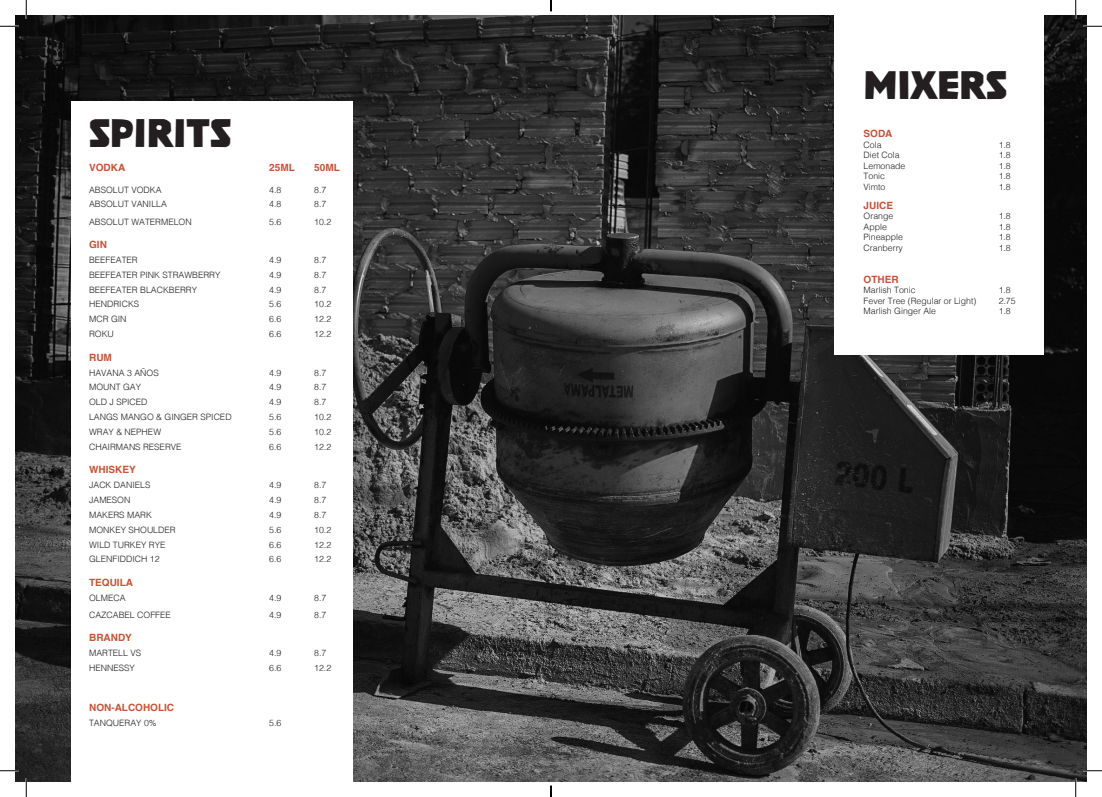
<style>
.page{position:relative;width:1102px;height:797px;background:#fff}
.page>*{position:absolute;margin:0;border:0;box-sizing:border-box;transform-origin:0 0}
.Menu_Section{font:500 45px "Poleno";color:#231f20}
.Menu_Section-2{font:700 10px "Helvetica";color:#c75235}
.Menu_item{font:300 8.75px "Helvetica";color:#231f20}
.Menu_Section-3{font:300 8.75px "Helvetica";color:#231f20}
</style>
<div class="page">
<img style="left:16px;top:16px;width:1070px;height:765px">
<div style="left:71px;top:101px;width:281px;height:680px;background:#fff"></div>
<div style="left:834px;top:16px;width:209px;height:339px;background:#fff"></div>
<svg style="left:0;top:25px;width:19px;height:2px"></svg>
<svg style="left:1083px;top:25px;width:18px;height:2px"></svg>
<svg style="left:0;top:770px;width:19px;height:1px"></svg>
<svg style="left:1083px;top:770px;width:18px;height:1px"></svg>
<svg style="left:25px;top:0;width:2px;height:19px"></svg>
<svg style="left:25px;top:778px;width:2px;height:19px"></svg>
<svg style="left:1074px;top:0;width:2px;height:19px"></svg>
<svg style="left:1074px;top:778px;width:2px;height:19px"></svg>
<svg style="left:550px;top:785px;width:1px;height:12px"></svg>
<p class="Menu_Section" style="left:89px;top:109px;width:144px">SPIRITS</p>
<p class="Menu_Section-2" style="left:89px;top:161px;width:38px">VODKA</p>
<p class="Menu_Section-2" style="left:269px;top:161px;width:27px">25ML</p>
<p class="Menu_Section-2" style="left:314px;top:161px;width:27px">50ML</p>
<p class="Menu_Section-3" style="left:89px;top:182px;width:74px">ABSOLUT VODKA</p>
<p class="Menu_Section-3" style="left:269px;top:182px;width:14px">4.8</p>
<p class="Menu_Section-3" style="left:314px;top:182px;width:14px">8.7</p>
<p class="Menu_item" style="left:89px;top:197px;width:79px">ABSOLUT VANILLA</p>
<p class="Menu_item" style="left:269px;top:197px;width:14px">4.8</p>
<p class="Menu_item" style="left:314px;top:197px;width:14px">8.7</p>
<p class="Menu_item" style="left:89px;top:214px;width:104px">ABSOLUT WATERMELON</p>
<p class="Menu_item" style="left:269px;top:214px;width:14px">5.6</p>
<p class="Menu_item" style="left:314px;top:214px;width:19px">10.2</p>
<p class="Menu_Section-2" style="left:89px;top:238px;width:19px">GIN</p>
<p class="Menu_item" style="left:89px;top:252px;width:50px">BEEFEATER</p>
<p class="Menu_item" style="left:269px;top:252px;width:14px">4.9</p>
<p class="Menu_item" style="left:314px;top:252px;width:14px">8.7</p>
<p class="Menu_item" style="left:89px;top:267px;width:133px">BEEFEATER PINK STRAWBERRY</p>
<p class="Menu_item" style="left:269px;top:267px;width:14px">4.9</p>
<p class="Menu_item" style="left:314px;top:267px;width:14px">8.7</p>
<p class="Menu_item" style="left:89px;top:282px;width:109px">BEEFEATER BLACKBERRY</p>
<p class="Menu_item" style="left:269px;top:282px;width:14px">4.9</p>
<p class="Menu_item" style="left:314px;top:282px;width:14px">8.7</p>
<p class="Menu_item" style="left:89px;top:297px;width:52px">HENDRICKS</p>
<p class="Menu_item" style="left:269px;top:297px;width:14px">5.6</p>
<p class="Menu_item" style="left:314px;top:297px;width:19px">10.2</p>
<p class="Menu_item" style="left:89px;top:312px;width:39px">MCR GIN</p>
<p class="Menu_item" style="left:269px;top:312px;width:14px">6.6</p>
<p class="Menu_item" style="left:314px;top:312px;width:19px">12.2</p>
<p class="Menu_item" style="left:89px;top:326px;width:26px">ROKU</p>
<p class="Menu_item" style="left:269px;top:326px;width:14px">6.6</p>
<p class="Menu_item" style="left:314px;top:326px;width:19px">12.2</p>
<p class="Menu_Section-2" style="left:89px;top:351px;width:24px">RUM</p>
<p class="Menu_item" style="left:89px;top:365px;width:71px">HAVANA 3 AÑOS</p>
<p class="Menu_item" style="left:269px;top:365px;width:14px">4.9</p>
<p class="Menu_item" style="left:314px;top:365px;width:14px">8.7</p>
<p class="Menu_item" style="left:89px;top:380px;width:54px">MOUNT GAY</p>
<p class="Menu_item" style="left:269px;top:380px;width:14px">4.9</p>
<p class="Menu_item" style="left:314px;top:380px;width:14px">8.7</p>
<p class="Menu_item" style="left:89px;top:394px;width:60px">OLD J SPICED</p>
<p class="Menu_item" style="left:269px;top:394px;width:14px">4.9</p>
<p class="Menu_item" style="left:314px;top:394px;width:14px">8.7</p>
<p class="Menu_item" style="left:89px;top:409px;width:144px">LANGS MANGO &amp; GINGER SPICED</p>
<p class="Menu_item" style="left:269px;top:409px;width:14px">5.6</p>
<p class="Menu_item" style="left:314px;top:409px;width:19px">10.2</p>
<p class="Menu_item" style="left:89px;top:424px;width:73px">WRAY &amp; NEPHEW</p>
<p class="Menu_item" style="left:269px;top:424px;width:14px">5.6</p>
<p class="Menu_item" style="left:314px;top:424px;width:19px">10.2</p>
<p class="Menu_item" style="left:89px;top:439px;width:94px">CHAIRMANS RESERVE</p>
<p class="Menu_item" style="left:269px;top:439px;width:14px">6.6</p>
<p class="Menu_item" style="left:314px;top:439px;width:19px">12.2</p>
<p class="Menu_Section-2" style="left:89px;top:463px;width:48px">WHISKEY</p>
<p class="Menu_item" style="left:89px;top:477px;width:63px">JACK DANIELS</p>
<p class="Menu_item" style="left:269px;top:477px;width:14px">4.9</p>
<p class="Menu_item" style="left:314px;top:477px;width:14px">8.7</p>
<p class="Menu_item" style="left:89px;top:492px;width:43px">JAMESON</p>
<p class="Menu_item" style="left:269px;top:492px;width:14px">4.9</p>
<p class="Menu_item" style="left:314px;top:492px;width:14px">8.7</p>
<p class="Menu_item" style="left:89px;top:507px;width:64px">MAKERS MARK</p>
<p class="Menu_item" style="left:269px;top:507px;width:14px">4.9</p>
<p class="Menu_item" style="left:314px;top:507px;width:14px">8.7</p>
<p class="Menu_item" style="left:89px;top:522px;width:88px">MONKEY SHOULDER</p>
<p class="Menu_item" style="left:269px;top:522px;width:14px">5.6</p>
<p class="Menu_item" style="left:314px;top:522px;width:19px">10.2</p>
<p class="Menu_item" style="left:89px;top:537px;width:78px">WILD TURKEY RYE</p>
<p class="Menu_item" style="left:269px;top:537px;width:14px">6.6</p>
<p class="Menu_item" style="left:314px;top:537px;width:19px">12.2</p>
<p class="Menu_item" style="left:89px;top:552px;width:72px">GLENFIDDICH 12</p>
<p class="Menu_item" style="left:269px;top:552px;width:14px">6.6</p>
<p class="Menu_item" style="left:314px;top:552px;width:19px">12.2</p>
<p class="Menu_Section-2" style="left:89px;top:576px;width:45px">TEQUILA</p>
<p class="Menu_item" style="left:89px;top:590px;width:38px">OLMECA</p>
<p class="Menu_item" style="left:269px;top:590px;width:14px">4.9</p>
<p class="Menu_item" style="left:314px;top:590px;width:14px">8.7</p>
<p class="Menu_item" style="left:89px;top:607px;width:83px">CAZCABEL COFFEE</p>
<p class="Menu_item" style="left:269px;top:607px;width:14px">4.9</p>
<p class="Menu_item" style="left:314px;top:607px;width:14px">8.7</p>
<p class="Menu_Section-2" style="left:89px;top:631px;width:44px">BRANDY</p>
<p class="Menu_item" style="left:89px;top:645px;width:54px">MARTELL VS</p>
<p class="Menu_item" style="left:269px;top:645px;width:14px">4.9</p>
<p class="Menu_item" style="left:314px;top:645px;width:14px">8.7</p>
<p class="Menu_item" style="left:89px;top:660px;width:47px">HENNESSY</p>
<p class="Menu_item" style="left:269px;top:660px;width:14px">6.6</p>
<p class="Menu_item" style="left:314px;top:660px;width:19px">12.2</p>
<p class="Menu_Section-2" style="left:89px;top:701px;width:86px">NON-ALCOHOLIC</p>
<p class="Menu_item" style="left:89px;top:715px;width:69px">TANQUERAY 0%</p>
<p class="Menu_item" style="left:269px;top:715px;width:14px">5.6</p>
<p class="Menu_Section" style="left:863px;top:60px;width:145px">MIXERS</p>
<p class="Menu_Section-2" style="left:863px;top:127px;width:30px">SODA</p>
<p class="Menu_item" style="left:863px;top:137px;width:19px">Cola</p>
<p class="Menu_item" style="left:998px;top:137px;width:14px">1.8</p>
<p class="Menu_item" style="left:863px;top:148px;width:37px">Diet Cola</p>
<p class="Menu_item" style="left:998px;top:148px;width:14px">1.8</p>
<p class="Menu_item" style="left:863px;top:158px;width:43px">Lemonade</p>
<p class="Menu_item" style="left:998px;top:158px;width:14px">1.8</p>
<p class="Menu_item" style="left:863px;top:169px;width:23px">Tonic</p>
<p class="Menu_item" style="left:998px;top:169px;width:14px">1.8</p>
<p class="Menu_item" style="left:863px;top:179px;width:23px">Vimto</p>
<p class="Menu_item" style="left:998px;top:179px;width:14px">1.8</p>
<p class="Menu_Section-2" style="left:863px;top:199px;width:31px">JUICE</p>
<p class="Menu_item" style="left:863px;top:209px;width:31px">Orange</p>
<p class="Menu_item" style="left:998px;top:209px;width:14px">1.8</p>
<p class="Menu_item" style="left:863px;top:219px;width:25px">Apple</p>
<p class="Menu_item" style="left:998px;top:219px;width:14px">1.8</p>
<p class="Menu_item" style="left:863px;top:230px;width:41px">Pineapple</p>
<p class="Menu_item" style="left:998px;top:230px;width:14px">1.8</p>
<p class="Menu_item" style="left:863px;top:240px;width:41px">Cranberry</p>
<p class="Menu_item" style="left:998px;top:240px;width:14px">1.8</p>
<p class="Menu_Section-2" style="left:863px;top:273px;width:36px">OTHER</p>
<p class="Menu_item" style="left:863px;top:282px;width:54px">Marlish Tonic</p>
<p class="Menu_item" style="left:998px;top:282px;width:14px">1.8</p>
<p class="Menu_item" style="left:863px;top:293px;width:114px">Fever Tree (Regular or Light)</p>
<p class="Menu_item" style="left:998px;top:293px;width:19px">2.75</p>
<p class="Menu_item" style="left:863px;top:303px;width:74px">Marlish Ginger Ale</p>
<p class="Menu_item" style="left:998px;top:303px;width:14px">1.8</p>
</div>
